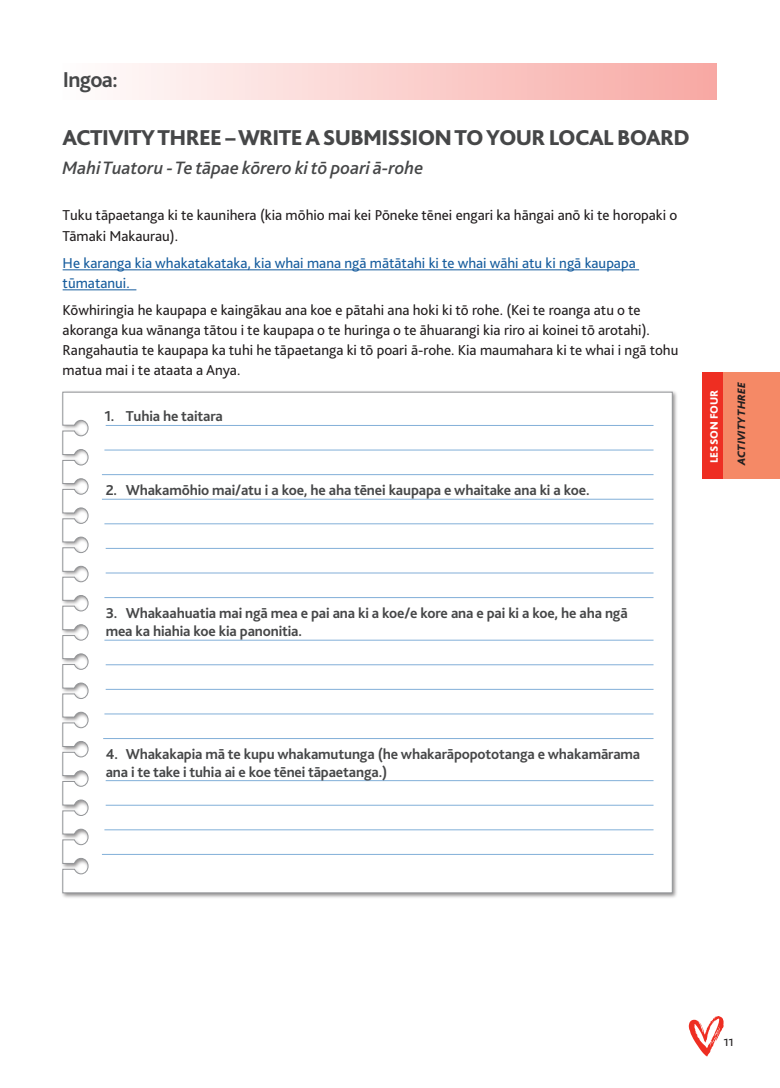
<style>
.page{position:relative;width:780px;height:1088px;background:#fff}
.page>*{position:absolute;margin:0;border:0;box-sizing:border-box;transform-origin:0 0}
.t1{font:800 22.5px "Bliss";letter-spacing:-.03em;color:#464748}
.t2{font:700 22.5px "Bliss";letter-spacing:-.03em;color:#464748}
.t3{font:italic 500 18.75px "Bliss";color:#464748}
.t4{font:15px/20px "Bliss";color:#231f20}
.Blue_Lines{font:700 15px/18px "Bliss";letter-spacing:-.01em;color:#464748}
.t5{font:15px/20px "Bliss";color:#175d9e}
.t6{font:15px "National";color:#231f20}
.t7{font:italic 800 11.25px "Bliss";color:#231f20}
.t8{font:800 11.25px "Bliss";color:#fff}
</style>
<div class="page">
<svg style="left:688px;top:1016px;width:35px;height:40px"></svg>
<hr style="left:63px;top:269px;width:576px;height:1px;background:#175d9e">
<hr style="left:63px;top:289px;width:73px;height:1px;background:#175d9e">
<div style="left:61px;top:390px;width:617px;height:508px;background:#231f20;opacity:.5"></div>
<svg style="left:62px;top:392px;width:610px;height:501px"></svg>
<div style="left:702px;top:372px;width:29px;height:107px;background:#ee2e22"></div>
<div style="left:723px;top:372px;width:57px;height:107px;background:#f58966"></div>
<div style="left:63px;top:63px;width:654px;height:36px;background:linear-gradient(to right,#fefdfd,#f8a8a3)"></div>
<h3 class="t2" style="left:63px;top:65px;width:56px">Ingoa:</h3>
<h3 class="t1" style="left:63px;top:123px;width:628px">ACTIVITY THREE – WRITE A SUBMISSION TO YOUR LOCAL BOARD</h3>
<h3 class="t3" style="left:63px;top:156px;width:362px">Mahi Tuatoru - Te tāpae kōrero ki tō poari ā-rohe</h3>
<p class="t4" style="left:63px;top:205px;width:616px">Tuku tāpaetanga ki te kaunihera (kia mōhio mai kei Pōneke tēnei engari ka hāngai anō ki te horopaki o<br>Tāmaki Makaurau).</p>
<p class="t5" style="left:63px;top:253px;width:574px">He karanga kia whakatakataka, kia whai mana ngā mātātahi ki te whai wāhi atu ki ngā kaupapa tūmatanui.</p>
<p class="t4" style="left:63px;top:300px;width:617px">Kōwhiringia he kaupapa e kaingākau ana koe e pātahi ana hoki ki tō rohe. (Kei te roanga atu o te akoranga kua wānanga tātou i te kaupapa o te huringa o te āhuarangi kia riro ai koinei tō arotahi).<br>Rangahautia te kaupapa ka tuhi he tāpaetanga ki tō poari ā-rohe. Kia maumahara ki te whai i ngā tohu matua mai i te ataata a Anya.</p>
<p class="Blue_Lines" style="left:104px;top:407px;width:120px">1. Tuhia he taitara</p>
<p class="Blue_Lines" style="left:106px;top:481px;width:485px">2. Whakamōhio mai/atu i a koe, he aha tēnei kaupapa e whaitake ana ki a koe.</p>
<p class="t8" style="left:707px;top:463px;width:75px;rotate:-90deg">LESSON FOUR</p>
<p class="t7" style="left:734px;top:465px;width:84px;rotate:-90deg">ACTIVITY THREE</p>
<p class="Blue_Lines" style="left:106px;top:604px;width:523px">3. Whakaahuatia mai ngā mea e pai ana ki a koe/e kore ana e pai ki a koe, he aha ngā mea ka hiahia koe kia panonitia.</p>
<p class="Blue_Lines" style="left:106px;top:745px;width:536px;line-height:17.5px">4. Whakakapia mā te kupu whakamutunga (he whakarāpopototanga e whakamārama ana i te take i tuhia ai e koe tēnei tāpaetanga.)</p>
<p class="t6" style="left:723px;top:1032px;width:12px">11</p>
</div>
